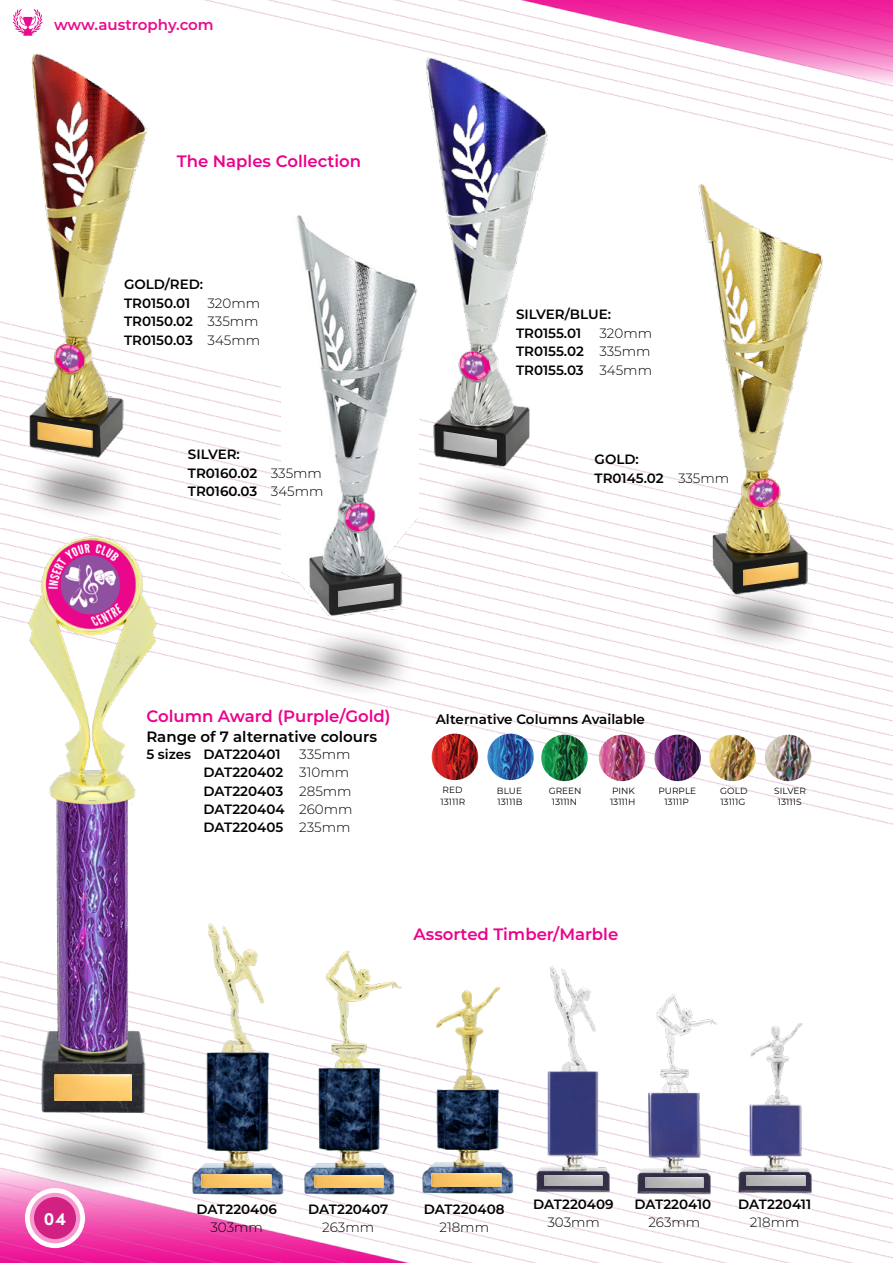
<style>
.page{position:relative;width:893px;height:1263px;background:#fff}
.page>*{position:absolute;margin:0;border:0;box-sizing:border-box;transform-origin:0 0}
.t1{font:700 18px "Sofia Pro";color:#fff}
.t2{font:600 16.5px "Montserrat";color:#ec008c}
.t3{font:600 15px "Montserrat";color:#000}
.t4{font:600 15px "Montserrat";color:#e90b8d}
.t5{font:600 13.5px/18.5px "Montserrat";color:#000}
.t6{font:300 13.5px "Montserrat";color:#000}
.t7{font:9px "Montserrat";color:#000}
.s1{font-weight:300}
</style>
<div class="page">
<img style="left:0;top:0;width:893px;height:1263px">
<svg style="left:13px;top:9px;width:30px;height:27px"></svg>
<svg style="left:25px;top:1188px;width:60px;height:60px"></svg>
<div style="left:32px;top:1195px;width:46px;height:46px;background:#d12182;border-radius:50%"></div>
<div style="left:30px;top:1193px;width:50px;height:50px;border:4px solid #f799d1;border-radius:50%"></div>
<div style="left:21px;top:454px;width:116px;height:70px;background:#000;opacity:.5"></div>
<svg style="left:42px;top:476px;width:74px;height:26px;background:#b4b3b4"></svg>
<div style="left:432px;top:469px;width:120px;height:72px;background:#000;opacity:.5"></div>
<svg style="left:453px;top:492px;width:78px;height:27px;background:#b4b3b4"></svg>
<div style="left:298px;top:627px;width:120px;height:72px;background:#000;opacity:.5"></div>
<svg style="left:320px;top:650px;width:76px;height:26px;background:#b4b3b4"></svg>
<div style="left:20px;top:1120px;width:148px;height:72px;background:#000;opacity:.5"></div>
<svg style="left:42px;top:1143px;width:104px;height:26px;background:#b2b1b2"></svg>
<div style="left:704px;top:585px;width:114px;height:67px;background:#000;opacity:.5"></div>
<svg style="left:725px;top:606px;width:73px;height:25px"></svg>
<img style="left:0;top:525px;width:200px;height:603px">
<img style="left:410px;top:54px;width:145px;height:413px">
<img style="left:458px;top:351px;width:34px;height:30px">
<img style="left:691px;top:179px;width:152px;height:420px">
<img style="left:749px;top:478px;width:30px;height:30px">
<img style="left:17px;top:53px;width:145px;height:415px">
<img style="left:55px;top:343px;width:30px;height:31px">
<img style="left:282px;top:203px;width:137px;height:424px">
<img style="left:345px;top:503px;width:30px;height:29px">
<img style="left:748px;top:1018px;width:56px;height:78px">
<img style="left:545px;top:961px;width:53px;height:68px">
<img style="left:653px;top:987px;width:66px;height:110px">
<img style="left:529px;top:1029px;width:87px;height:171px">
<img style="left:630px;top:1031px;width:87px;height:170px">
<img style="left:731px;top:1096px;width:87px;height:104px">
<img style="left:433px;top:980px;width:69px;height:14px">
<img style="left:202px;top:916px;width:65px;height:79px">
<img style="left:322px;top:943px;width:81px;height:135px">
<img style="left:184px;top:995px;width:106px;height:210px">
<img style="left:295px;top:1033px;width:107px;height:172px">
<img style="left:414px;top:994px;width:106px;height:210px">
<img style="left:599px;top:735px;width:46px;height:46px;border-radius:23px">
<img style="left:541px;top:735px;width:47px;height:46px;border-radius:23px">
<img style="left:654px;top:735px;width:47px;height:46px;border-radius:23px">
<img style="left:709px;top:735px;width:47px;height:46px;border-radius:23px">
<img style="left:765px;top:735px;width:46px;height:46px;border-radius:23px">
<img style="left:432px;top:734px;width:46px;height:46px;border-radius:23px">
<img style="left:487px;top:734px;width:47px;height:46px;border-radius:23px">
<img style="left:37px;top:422px;width:56px;height:26px">
<img style="left:444px;top:431px;width:53px;height:27px">
<img style="left:338px;top:583px;width:56px;height:24px">
<img style="left:743px;top:562px;width:55px;height:24px">
<img style="left:54px;top:1074px;width:77px;height:27px">
<img style="left:202px;top:1175px;width:69px;height:12px">
<img style="left:314px;top:1175px;width:70px;height:12px">
<img style="left:432px;top:1174px;width:69px;height:12px">
<img style="left:544px;top:1175px;width:59px;height:10px">
<img style="left:645px;top:1177px;width:59px;height:10px">
<img style="left:747px;top:1176px;width:58px;height:10px">
<p class="t4" style="left:54px;top:14px;width:161px">www.austrophy.com</p>
<p class="t2" style="left:177px;top:149px;width:186px">The Naples Collection</p>
<p class="t5" style="left:124px;top:275px;width:81px">GOLD/RED:<br>TR0150.01</p>
<p class="t5" style="left:124px;top:293px;width:138px;text-align:justify;text-indent:83px"><span class="s1">320mm </span>TR0150.02 <span class="s1">335mm </span>TR0150.03 <span class="s1">345mm</span></p>
<p class="t5" style="left:188px;top:444px;width:137px">SILVER:<br>TR0160.02 <span class="s1">335mm<br></span>TR0160.03 <span class="s1">345mm</span></p>
<p class="t5" style="left:516px;top:305px;width:96px">SILVER/BLUE:<br>TR0155.01</p>
<p class="t5" style="left:516px;top:323px;width:138px;text-align:justify;text-indent:83px"><span class="s1">320mm </span>TR0155.02 <span class="s1">335mm </span>TR0155.03 <span class="s1">345mm</span></p>
<p class="t5" style="left:595px;top:449px;width:136px">GOLD:<br>TR0145.02 <span class="s1">335mm</span></p>
<p class="t2" style="left:146px;top:705px;width:246px">Column Award (Purple/Gold)</p>
<p class="t3" style="left:146px;top:726px;width:232px">Range of 7 alternative colours</p>
<p class="t5" style="left:146px;top:744px;width:136px">5 sizes DAT220401</p>
<p class="t5" style="left:203px;top:744px;width:151px;text-indent:96px"><span class="s1">335mm<br></span>DAT220402 <span class="s1">310mm<br></span>DAT220403 <span class="s1">285mm<br></span>DAT220404 <span class="s1">260mm<br></span>DAT220405 <span class="s1">235mm</span></p>
<p class="t5" style="left:436px;top:709px;width:211px">Alternative Columns Available</p>
<p class="t7" style="left:442px;top:784px;width:21px">RED</p>
<p class="t7" style="left:497px;top:784px;width:27px">BLUE</p>
<p class="t7" style="left:549px;top:785px;width:34px">GREEN</p>
<p class="t7" style="left:612px;top:784px;width:24px">PINK</p>
<p class="t7" style="left:659px;top:785px;width:39px">PURPLE</p>
<p class="t7" style="left:720px;top:785px;width:29px">GOLD</p>
<p class="t7" style="left:774px;top:785px;width:33px">SILVER</p>
<p class="t7" style="left:441px;top:796px;width:26px">13111R</p>
<p class="t7" style="left:498px;top:796px;width:26px">13111B</p>
<p class="t7" style="left:552px;top:796px;width:27px">13111N</p>
<p class="t7" style="left:610px;top:796px;width:27px">13111H</p>
<p class="t7" style="left:664px;top:796px;width:26px">13111P</p>
<p class="t7" style="left:720px;top:796px;width:27px">13111G</p>
<p class="t7" style="left:778px;top:796px;width:25px">13111S</p>
<p class="t2" style="left:414px;top:922px;width:206px">Assorted Timber/Marble</p>
<h1 class="t1" style="left:44px;top:1204px;width:24px">04</h1>
<p class="t5" style="left:196px;top:1199px;width:82px">DAT220406</p>
<p class="t6" style="left:210px;top:1218px;width:54px">303mm</p>
<p class="t5" style="left:308px;top:1199px;width:82px">DAT220407</p>
<p class="t6" style="left:322px;top:1218px;width:53px">263mm</p>
<p class="t5" style="left:424px;top:1199px;width:82px">DAT220408</p>
<p class="t6" style="left:439px;top:1218px;width:51px">218mm</p>
<p class="t5" style="left:533px;top:1194px;width:82px">DAT220409</p>
<p class="t6" style="left:547px;top:1213px;width:54px">303mm</p>
<p class="t5" style="left:634px;top:1194px;width:78px">DAT220410</p>
<p class="t6" style="left:648px;top:1213px;width:53px">263mm</p>
<p class="t5" style="left:738px;top:1194px;width:74px">DAT220411</p>
<p class="t6" style="left:750px;top:1213px;width:51px">218mm</p>
</div>
